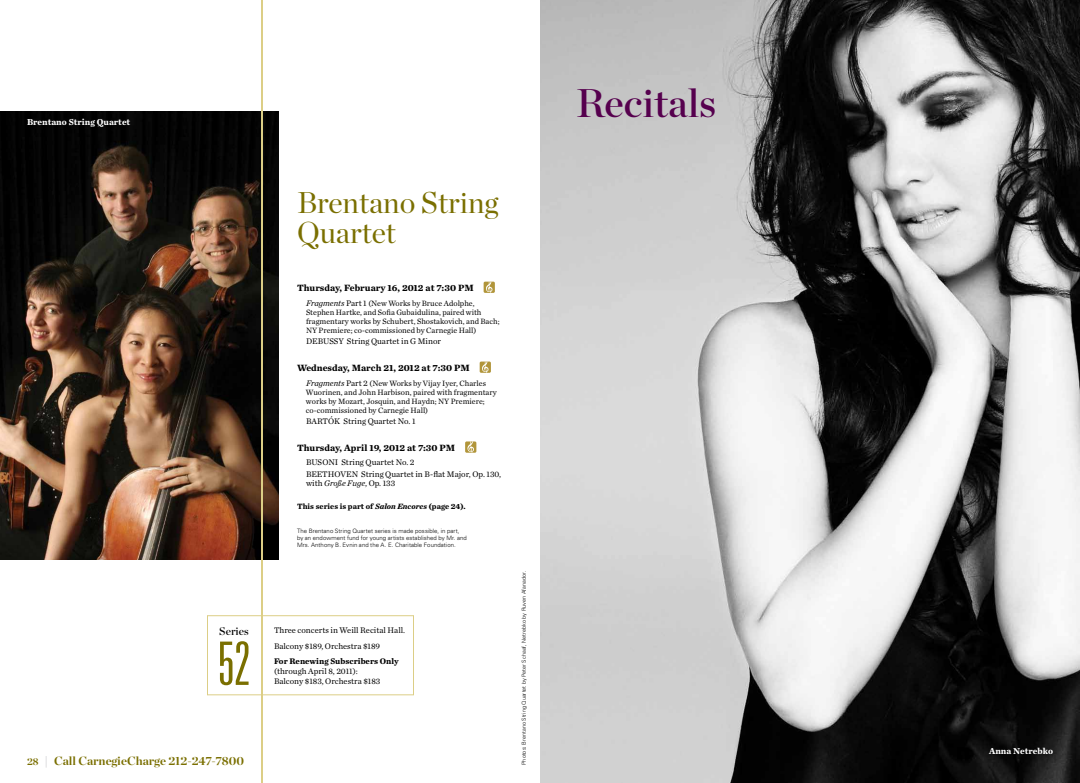
<style>
.page{position:relative;width:1080px;height:783px;background:#fff}
.page>*{position:absolute;margin:0;border:0;box-sizing:border-box;transform-origin:0 0}
.t1{font:300 ultra-condensed 60px "Univers LT Std";color:#7a6f00}
.t2{font:40px "Chronicle Display Semi";color:#56004e}
.t3{font:30px/30px "Chronicle Display";color:#7a6f00}
.t4{font:700 12px "Chronicle Display";color:#7a6f00}
.t5{font:11px "Chronicle Display Semi";color:#000}
.t6{font:700 9.5px "Chronicle Text G1";color:#000}
.t7{font:700 9px "Chronicle Text G1";color:#fff}
.t8{font:8.5px/11.2px "Chronicle Text G1";color:#000}
.t9{font:700 8.5px "Chronicle Text G1";color:#000}
.t10{font:8px/9px "Chronicle Text G1";color:#000}
.t11{font:700 8px "Chronicle Text G1";color:#000}
.t12{font:300 6px/7px "Univers LT Std";letter-spacing:.01em;color:#000}
.t13{font:300 5.5px "Univers LT Std";letter-spacing:.01em;color:#000}
.s1{font-size:10px}
.s2{color:#a7a9ac}
.s3{font-style:italic;font-size:8.5px}
.s4{font-size:8.5px}
.s5{font-style:italic}
</style>
<div class="page">
<img style="left:0;top:112px;width:279px;height:447px">
<div style="left:207px;top:615px;width:207px;height:80px;border:1px solid #dcce86"></div>
<div style="left:484px;top:282px;width:11px;height:11px;background:#b1953a;border-radius:2px"></div>
<svg style="left:486px;top:282px;width:7px;height:11px"></svg>
<div style="left:480px;top:362px;width:11px;height:11px;background:#b1953a;border-radius:2px"></div>
<svg style="left:482px;top:362px;width:7px;height:11px"></svg>
<div style="left:465px;top:441px;width:11px;height:12px;background:#b1953a;border-radius:2px"></div>
<svg style="left:467px;top:441px;width:7px;height:12px"></svg>
<hr style="left:261px;top:0;width:2px;height:783px;background:#dcce86">
<img style="left:540px;top:0;width:540px;height:783px">
<div style="left:983px;top:742px;width:74px;height:17px;background:#000;opacity:.75"></div>
<p class="t7" style="left:27px;top:115px;width:105px">Brentano String Quartet</p>
<h3 class="t5" style="left:219px;top:622px;width:31px">Series</h3>
<h1 class="t1" style="left:218px;top:632px;width:34px">52</h1>
<h3 class="t4" style="left:27px;top:751px;width:219px"><span class="s1">28</span> <span class="s2">|</span> Call CarnegieCharge 212-247-7800</h3>
<h3 class="t3" style="left:297px;top:185px;width:203px">Brentano String<br>Quartet</h3>
<p class="t6" style="left:297px;top:280px;width:178px">Thursday, February 16, 2012 at 7:30 PM</p>
<p class="t10" style="left:306px;top:298px;width:195px"><span class="s3">Fragments</span> <span class="s4">Part 1</span> (New Works by Bruce Adolphe, Stephen Hartke, and Sofia Gubaidulina, paired with fragmentary works by Schubert, Shostakovich, and Bach; NY Premiere; co-commissioned by Carnegie Hall)</p>
<p class="t8" style="left:306px;top:335px;width:137px">DEBUSSY String Quartet in G Minor</p>
<p class="t6" style="left:297px;top:360px;width:174px">Wednesday, March 21, 2012 at 7:30 PM</p>
<p class="t10" style="left:306px;top:378px;width:192px"><span class="s3">Fragments</span> <span class="s4">Part 2</span> (New Works by Vijay Iyer, Charles Wuorinen, and John Harbison, paired with fragmentary works by Mozart, Josquin, and Haydn; NY Premiere; co-commissioned by Carnegie Hall)</p>
<p class="t8" style="left:306px;top:415px;width:111px">BARTÓK String Quartet No. 1</p>
<p class="t6" style="left:297px;top:440px;width:160px">Thursday, April 19, 2012 at 7:30 PM</p>
<p class="t8" style="left:306px;top:457px;width:196px">BUSONI String Quartet No. 2<br>BEETHOVEN String Quartet in B-flat Major, Op. 130,</p>
<p class="t8" style="left:306px;top:477px;width:91px">with <span class="s5">Große Fuge</span>, Op. 133</p>
<p class="t11" style="left:297px;top:500px;width:170px">This series is part of <span class="s5">Salon Encores</span> (page 24).</p>
<p class="t12" style="left:297px;top:527px;width:171px">The Brentano String Quartet series is made possible, in part, by an endowment fund for young artists established by Mr. and<br>Mrs. Anthony B. Evnin and the A. E. Charitable Foundation.</p>
<p class="t8" style="left:274px;top:622px;width:133px;line-height:15.8px">Three concerts in Weill Recital Hall.<br>Balcony $189, Orchestra $189</p>
<p class="t9" style="left:274px;top:655px;width:126px">For Renewing Subscribers Only</p>
<p class="t8" style="left:274px;top:666px;width:108px;line-height:10px">(through April 8, 2011):<br>Balcony $183, Orchestra $183</p>
<p class="t13" style="left:521px;top:765px;width:196px;rotate:-90deg">Photos: Brentano String Quartet by Peter Schaaf, Netrebko by Ruven Afanador.</p>
<h2 class="t2" style="left:576px;top:71px;width:142px">Recitals</h2>
<p class="t7" style="left:989px;top:744px;width:65px">Anna Netrebko</p>
</div>
